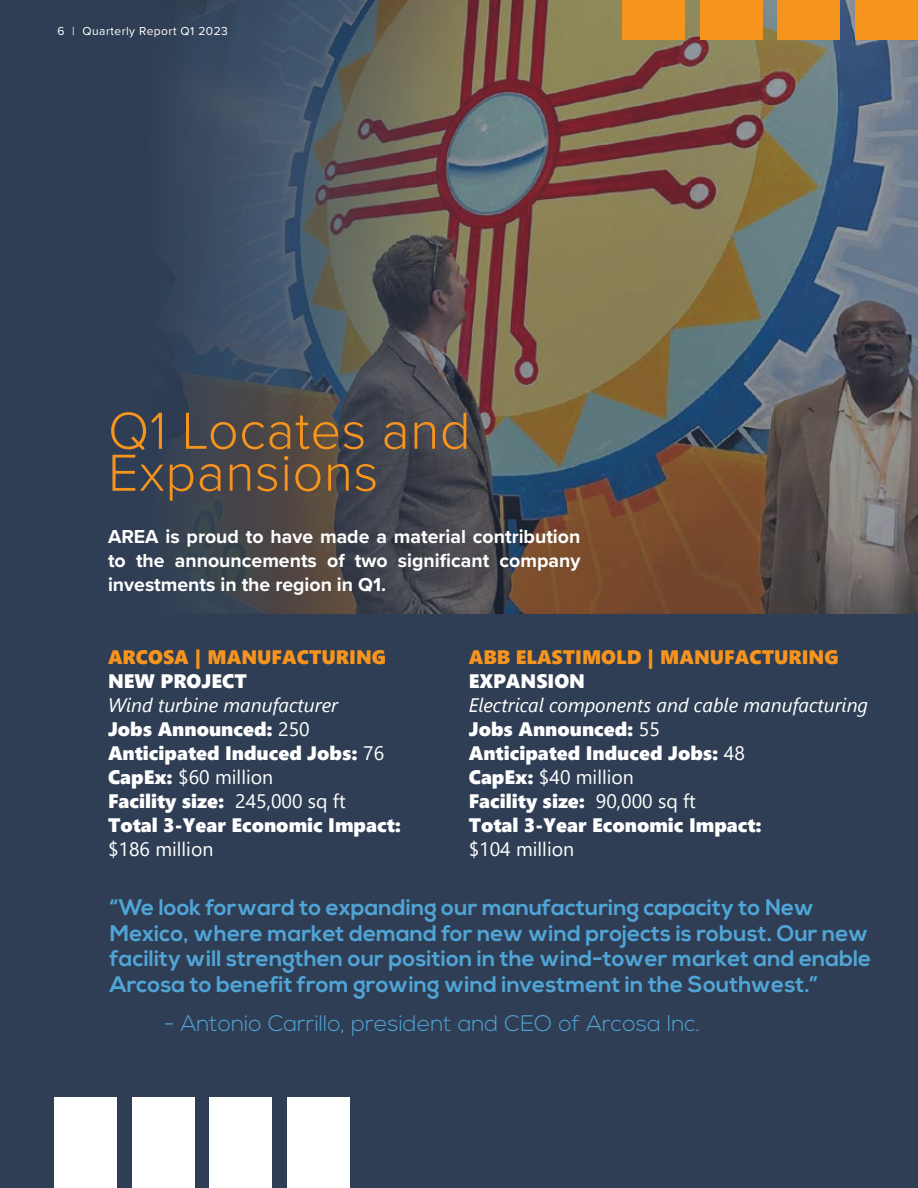
<style>
.page{position:relative;width:918px;height:1188px;background:#2f3e54}
.page>*{position:absolute;margin:0;border:0;box-sizing:border-box;transform-origin:0 0}
.t1{font:300 54px/42px "Proxima Nova";letter-spacing:.01em;color:#f7941e}
.t2{font:700 22.5px/25.5px "Nexa";color:#50a5d7}
.t3{font:300 22.5px "Nexa";color:#50a5d7}
.t4{font:19.5px/24px "Segoe UI Black";color:#fff}
.t5{font:700 19.5px/24px "Proxima Nova";color:#fff;text-align:justify}
.t6{font:italic 19.5px "Segoe UI";color:#fff}
.t7{font:19.5px "Segoe UI";color:#fff}
.t8{font:19.5px "Segoe UI Black";color:#f7941e}
.t9{font:12px "Proxima Nova";letter-spacing:.04em;color:#fff}
.s1{font-family:"Segoe UI"}
.s2{font-family:"Segoe UI Black"}
</style>
<div class="page">
<img style="left:182px;top:0;width:736px;height:614px">
<div style="left:54px;top:1097px;width:63px;height:91px;background:#fff"></div>
<div style="left:132px;top:1097px;width:62px;height:91px;background:#fff"></div>
<div style="left:210px;top:1097px;width:62px;height:91px;background:#fff"></div>
<div style="left:287px;top:1097px;width:63px;height:91px;background:#fff"></div>
<div style="left:622px;top:0;width:63px;height:40px;background:#f7941e"></div>
<div style="left:700px;top:0;width:62px;height:40px;background:#f7941e"></div>
<div style="left:778px;top:0;width:62px;height:40px;background:#f7941e"></div>
<div style="left:855px;top:0;width:63px;height:40px;background:#f7941e"></div>
<p class="t9" style="left:58px;top:22px;width:172px">6 | Quarterly Report Q1 2023</p>
<h1 class="t1" style="left:108px;top:407px;width:364px">Q1 Locates and<br>Expansions</h1>
<p class="t5" style="left:108px;top:524px;width:474px">AREA is proud to have made a material contribution to the announcements of two significant company investments in the region in Q1.</p>
<p class="t8" style="left:108px;top:643px;width:280px">ARCOSA | MANUFACTURING</p>
<p class="t4" style="left:108px;top:668px;width:140px">NEW PROJECT</p>
<p class="t6" style="left:108px;top:687px;width:232px">Wind turbine manufacturer</p>
<p class="t4" style="left:108px;top:716px;width:278px">Jobs Announced: <span class="s1">250<br></span>Anticipated Induced Jobs: <span class="s1">76</span></p>
<p class="t7" style="left:108px;top:759px;width:167px"><span class="s2">CapEx:</span> $60 million</p>
<p class="t4" style="left:108px;top:788px;width:295px">Facility size: <span class="s1">245,000 sq ft<br></span>Total 3-Year Economic Impact:</p>
<p class="t7" style="left:108px;top:831px;width:107px">$186 million</p>
<p class="t8" style="left:469px;top:643px;width:371px">ABB ELASTIMOLD | MANUFACTURING</p>
<p class="t4" style="left:469px;top:668px;width:118px">EXPANSION</p>
<p class="t6" style="left:469px;top:687px;width:401px">Electrical components and cable manufacturing</p>
<p class="t4" style="left:469px;top:716px;width:278px">Jobs Announced: <span class="s1">55<br></span>Anticipated Induced Jobs: <span class="s1">48</span></p>
<p class="t7" style="left:469px;top:759px;width:167px"><span class="s2">CapEx:</span> $40 million</p>
<p class="t4" style="left:469px;top:788px;width:295px">Facility size: <span class="s1">90,000 sq ft<br></span>Total 3-Year Economic Impact:</p>
<p class="t7" style="left:469px;top:831px;width:107px">$104 million</p>
<p class="t2" style="left:110px;top:896px;width:763px">“We look forward to expanding our manufacturing capacity to New Mexico, where market demand for new wind projects is robust. Our new facility will strengthen our position in the wind-tower market and enable Arcosa to benefit from growing wind investment in the Southwest.”</p>
<p class="t3" style="left:164px;top:1010px;width:538px">- Antonio Carrillo, president and CEO of Arcosa Inc.</p>
</div>
